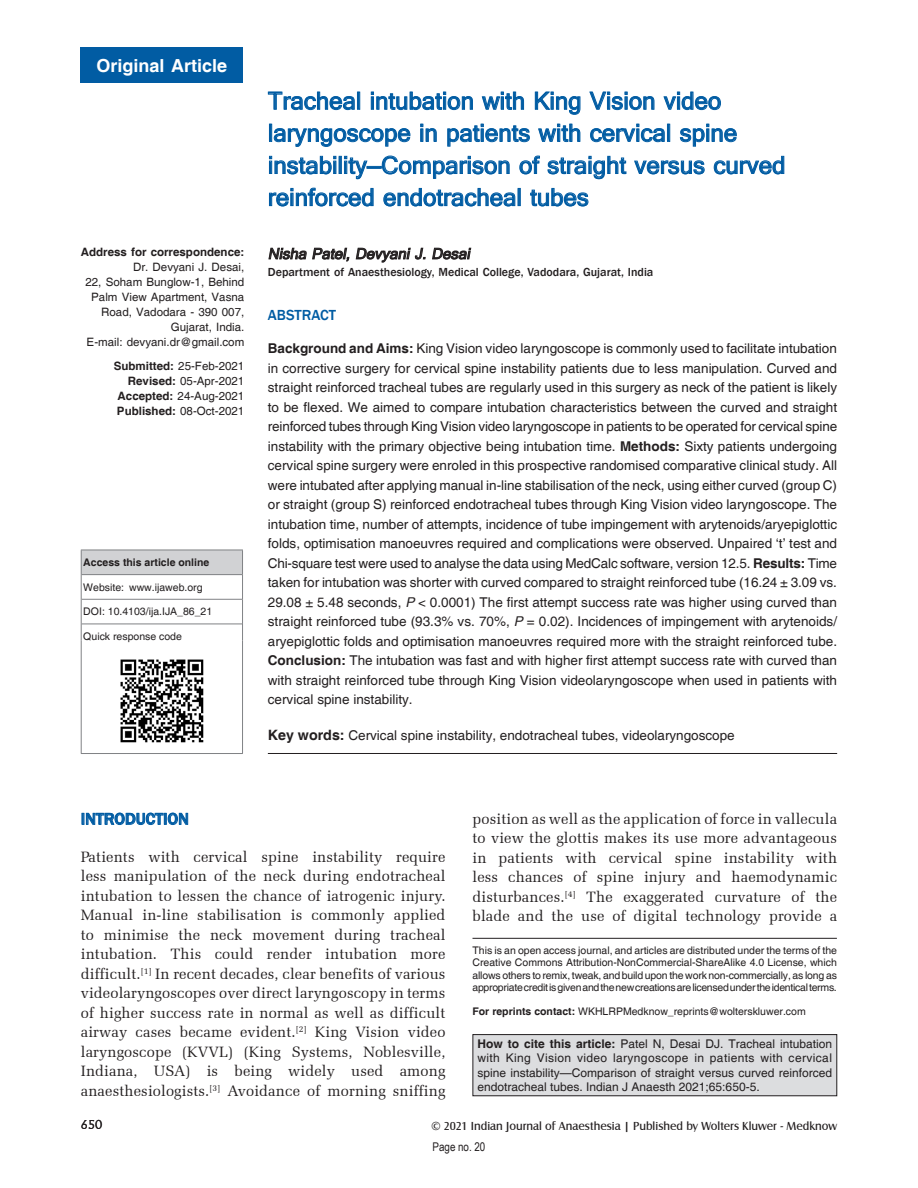
<style>
.page{position:relative;width:918px;height:1188px;background:#fff}
.page>*{position:absolute;margin:0;border:0;box-sizing:border-box;transform-origin:0 0}
.AT{font:24px/32.1px "Microsoft Sans Serif";color:#015ca3}
.AH{font:700 18px "Helvetica";color:#fff}
.t1{font:500 16.5px "Franklin Gothic";color:#015ca3}
.TX{font:15px/19.5px "Zapf Elliptical 711 BT";letter-spacing:.01em;color:#231f20;text-align:justify}
.AU{font:italic 15px "Microsoft Sans Serif";color:#231f20}
.ABSH{font:500 15px "Franklin Gothic";color:#015ca3}
.ABS{font:13.5px/19.5px "Helvetica";color:#231f20;text-align:justify}
.KWD{font:13.5px "Helvetica";color:#231f20}
.HTC{font:12px/14.4px "Helvetica";color:#231f20;text-align:justify}
.AFF{font:500 12px "Franklin Gothic";color:#231f20}
.t2{font:12px "Castle T";color:#231f20}
.TX-2{font:12px "Arial Narrow";color:#231f20}
.FOLIO_V{font:300 12px "Flareserif 821 BT";color:#231f20}
.ADD{font:11.55px/15px "Helvetica";color:#231f20;text-align:right}
.HIS{font:11.55px "Helvetica";color:#231f20}
.Reprint{font:10.5px/12.6px "Helvetica";letter-spacing:-.025em;color:#231f20;text-align:justify}
.WEB{font:10.5px "Helvetica";color:#231f20}
.Reprint-2{font:10.5px "Helvetica";color:#231f20}
.AAO{font:700 10.5px "Helvetica";color:#231f20}
.s1{font-weight:700}
.s2{font-style:italic}
.s3{font-weight:700;font-size:14.25px}
</style>
<div class="page">
<svg style="left:82px;top:812px;width:106px;height:13px"></svg>
<div style="left:81px;top:47px;width:162px;height:36px;background:#015ca3"></div>
<svg style="left:268px;top:248px;width:38px;height:12px"></svg>
<svg style="left:312px;top:248px;width:38px;height:14px"></svg>
<svg style="left:356px;top:248px;width:69px;height:15px"></svg>
<svg style="left:432px;top:248px;width:39px;height:12px"></svg>
<svg style="left:268px;top:91px;width:87px;height:19px"></svg>
<div style="left:357px;top:92px;width:3px;height:18px;border:1px solid #015ca3"></div>
<svg style="left:371px;top:91px;width:102px;height:19px"></svg>
<svg style="left:481px;top:91px;width:43px;height:19px"></svg>
<svg style="left:535px;top:91px;width:46px;height:24px"></svg>
<svg style="left:589px;top:91px;width:66px;height:19px"></svg>
<svg style="left:663px;top:91px;width:58px;height:19px"></svg>
<div style="left:269px;top:124px;width:3px;height:18px;border:1px solid #015ca3"></div>
<svg style="left:274px;top:128px;width:137px;height:19px"></svg>
<svg style="left:420px;top:124px;width:17px;height:18px"></svg>
<svg style="left:447px;top:124px;width:83px;height:23px"></svg>
<svg style="left:538px;top:123px;width:43px;height:19px"></svg>
<svg style="left:590px;top:124px;width:75px;height:18px"></svg>
<div style="left:667px;top:124px;width:3px;height:18px;border:1px solid #015ca3"></div>
<svg style="left:680px;top:124px;width:57px;height:23px"></svg>
<svg style="left:269px;top:156px;width:67px;height:19px"></svg>
<div style="left:339px;top:156px;width:3px;height:18px;border:1px solid #015ca3"></div>
<svg style="left:344px;top:156px;width:24px;height:23px"></svg>
<div style="left:367px;top:166px;width:15px;height:3px;border:1px solid #015ca3"></div>
<svg style="left:382px;top:155px;width:128px;height:24px"></svg>
<svg style="left:519px;top:155px;width:21px;height:20px"></svg>
<svg style="left:547px;top:156px;width:80px;height:23px"></svg>
<svg style="left:634px;top:160px;width:71px;height:15px"></svg>
<svg style="left:714px;top:156px;width:71px;height:19px"></svg>
<svg style="left:269px;top:187px;width:105px;height:20px"></svg>
<svg style="left:383px;top:188px;width:133px;height:19px"></svg>
<div style="left:518px;top:188px;width:3px;height:18px;border:1px solid #015ca3"></div>
<svg style="left:530px;top:188px;width:59px;height:19px"></svg>
<hr style="left:268px;top:753px;width:569px;height:1px;background:#231f20">
<div style="left:81px;top:550px;width:162px;height:25px;background:#d1d2d4"></div>
<hr style="left:242px;top:640px;width:1px;height:113px;background:#808285">
<hr style="left:82px;top:599px;width:45px;height:1px;background:#808285">
<hr style="left:127px;top:599px;width:115px;height:1px;background:#808285">
<hr style="left:82px;top:624px;width:45px;height:1px;background:#808285">
<hr style="left:127px;top:624px;width:115px;height:1px;background:#808285">
<hr style="left:81px;top:550px;width:46px;height:1px;background:#808285">
<hr style="left:127px;top:550px;width:116px;height:1px;background:#808285">
<hr style="left:82px;top:574px;width:45px;height:1px;background:#808285">
<hr style="left:127px;top:574px;width:115px;height:1px;background:#808285">
<svg style="left:242px;top:550px;width:1px;height:90px"></svg>
<svg style="left:81px;top:550px;width:1px;height:90px"></svg>
<hr style="left:81px;top:640px;width:1px;height:113px;background:#808285">
<hr style="left:81px;top:753px;width:46px;height:1px;background:#808285">
<hr style="left:127px;top:753px;width:116px;height:1px;background:#808285">
<img style="left:120px;top:659px;width:84px;height:84px">
<div style="left:473px;top:1035px;width:364px;height:61px;background:#dcdddf"></div>
<div style="left:472px;top:1034px;width:365px;height:62px;border:1px solid #231f20"></div>
<hr style="left:472px;top:938px;width:365px;height:1px;background:#231f20">
<p class="AH" style="left:97px;top:55px;width:132px">Original Article</p>
<p class="ADD" style="left:81px;top:245px;width:165px"><span class="s1">Address for correspondence:<br></span>Dr. Devyani J. Desai,<br>22, Soham Bunglow-1, Behind<br>Palm View Apartment, Vasna<br>Road, Vadodara - 390 007,<br>Gujarat, India.<br>E‑mail: devyani.dr@gmail.com</p>
<p class="HIS" style="left:114px;top:360px;width:132px"><span class="s1">Submitted:</span> 25‑Feb‑2021</p>
<p class="HIS" style="left:128px;top:375px;width:118px"><span class="s1">Revised:</span> 05‑Apr‑2021</p>
<p class="HIS" style="left:118px;top:390px;width:128px"><span class="s1">Accepted:</span> 24‑Aug‑2021</p>
<p class="HIS" style="left:117px;top:405px;width:129px"><span class="s1">Published:</span> 08-Oct-2021</p>
<p class="AAO" style="left:83px;top:556px;width:128px">Access this article online</p>
<p class="WEB" style="left:83px;top:581px;width:42px">Website:</p>
<p class="WEB" style="left:129px;top:581px;width:75px">www.ijaweb.org</p>
<p class="WEB" style="left:83px;top:606px;width:130px">DOI: 10.4103/ija.IJA_86_21</p>
<p class="WEB" style="left:83px;top:631px;width:100px">Quick response code</p>
<p class="AT" style="left:268px;top:84px;width:519px">Tracheal intubation with King Vision video laryngoscope in patients with cervical spine instability—Comparison of straight versus curved reinforced endotracheal tubes</p>
<p class="AU" style="left:268px;top:244px;width:207px">Nisha Patel, Devyani J. Desai</p>
<p class="AFF" style="left:268px;top:264px;width:387px">Department of Anaesthesiology, Medical College, Vadodara, Gujarat, India</p>
<p class="ABSH" style="left:268px;top:306px;width:70px">ABSTRACT</p>
<p class="ABS" style="left:268px;top:339px;width:571px"><span class="s1">Background and Aims:</span> King Vision video laryngoscope is commonly used to facilitate intubation in corrective surgery for cervical spine instability patients due to less manipulation. Curved and straight reinforced tracheal tubes are regularly used in this surgery as neck of the patient is likely to be flexed. We aimed to compare intubation characteristics between the curved and straight reinforced tubes through King Vision video laryngoscope in patients to be operated for cervical spine instability with the primary objective being intubation time. <span class="s1">Methods:</span> Sixty patients undergoing cervical spine surgery were enroled in this prospective randomised comparative clinical study. All were intubated after applying manual in‑line stabilisation of the neck, using either curved (group C) or straight (group S) reinforced endotracheal tubes through King Vision video laryngoscope. The intubation time, number of attempts, incidence of tube impingement with arytenoids/aryepiglottic folds, optimisation manoeuvres required and complications were observed. Unpaired ‘t’ test and Chi‑square test were used to analyse the data using MedCalc software, version 12.5. <span class="s1">Results:</span> Time taken for intubation was shorter with curved compared to straight reinforced tube (16.24 ± 3.09 vs.<br>29.08 ± 5.48 seconds, <span class="s2">P</span> &lt; 0.0001) The first attempt success rate was higher using curved than straight reinforced tube (93.3% vs. 70%, <span class="s2">P</span> = 0.02). Incidences of impingement with arytenoids/ aryepiglottic folds and optimisation manoeuvres required more with the straight reinforced tube.<br><span class="s1">Conclusion:</span> The intubation was fast and with higher first attempt success rate with curved than with straight reinforced tube through King Vision videolaryngoscope when used in patients with cervical spine instability.</p>
<p class="KWD" style="left:268px;top:728px;width:468px"><span class="s3">Key words:</span> Cervical spine instability, endotracheal tubes, videolaryngoscope</p>
<h1 class="t1" style="left:81px;top:809px;width:110px">INTRODUCTION</h1>
<p class="TX" style="left:81px;top:847px;width:366px">Patients with cervical spine instability require less manipulation of the neck during endotracheal intubation to lessen the chance of iatrogenic injury.<br>Manual in‑line stabilisation is commonly applied to minimise the neck movement during tracheal intubation. This could render intubation more difficult.<sup>[1]</sup> In recent decades, clear benefits of various videolaryngoscopes over direct laryngoscopy in terms of higher success rate in normal as well as difficult airway cases became evident.<sup>[2]</sup> King Vision video laryngoscope (KVVL) (King Systems, Noblesville, Indiana, USA) is being widely used among anaesthesiologists.<sup>[3]</sup> Avoidance of morning sniffing</p>
<p class="TX" style="left:472px;top:809px;width:366px">position as well as the application of force in vallecula to view the glottis makes its use more advantageous in patients with cervical spine instability with less chances of spine injury and haemodynamic disturbances.<sup>[4]</sup> The exaggerated curvature of the blade and the use of digital technology provide a</p>
<p class="Reprint" style="left:472px;top:944px;width:366px">This is an open access journal, and articles are distributed under the terms of the Creative Commons Attribution‑NonCommercial‑ShareAlike 4.0 License, which allows others to remix, tweak, and build upon the work non‑commercially, as long as appropriate credit is given and the new creations are licensed under the identical terms.</p>
<p class="Reprint-2" style="left:472px;top:1005px;width:335px"><span class="s1">For reprints contact:</span> WKHLRPMedknow_reprints@wolterskluwer.com</p>
<p class="HTC" style="left:478px;top:1037px;width:356px"><span class="s1">How to cite this article:</span> Patel N, Desai DJ. Tracheal intubation with King Vision video laryngoscope in patients with cervical spine instability—Comparison of straight versus curved reinforced endotracheal tubes. Indian J Anaesth 2021;65:650-5.</p>
<p class="FOLIO_V" style="left:81px;top:1117px;width:23px">650</p>
<p class="t2" style="left:431px;top:1119px;width:407px">© 2021 Indian Journal of Anaesthesia | Published by Wolters Kluwer - Medknow</p>
<p class="TX-2" style="left:433px;top:1138px;width:54px">Page no. 20</p>
</div>
